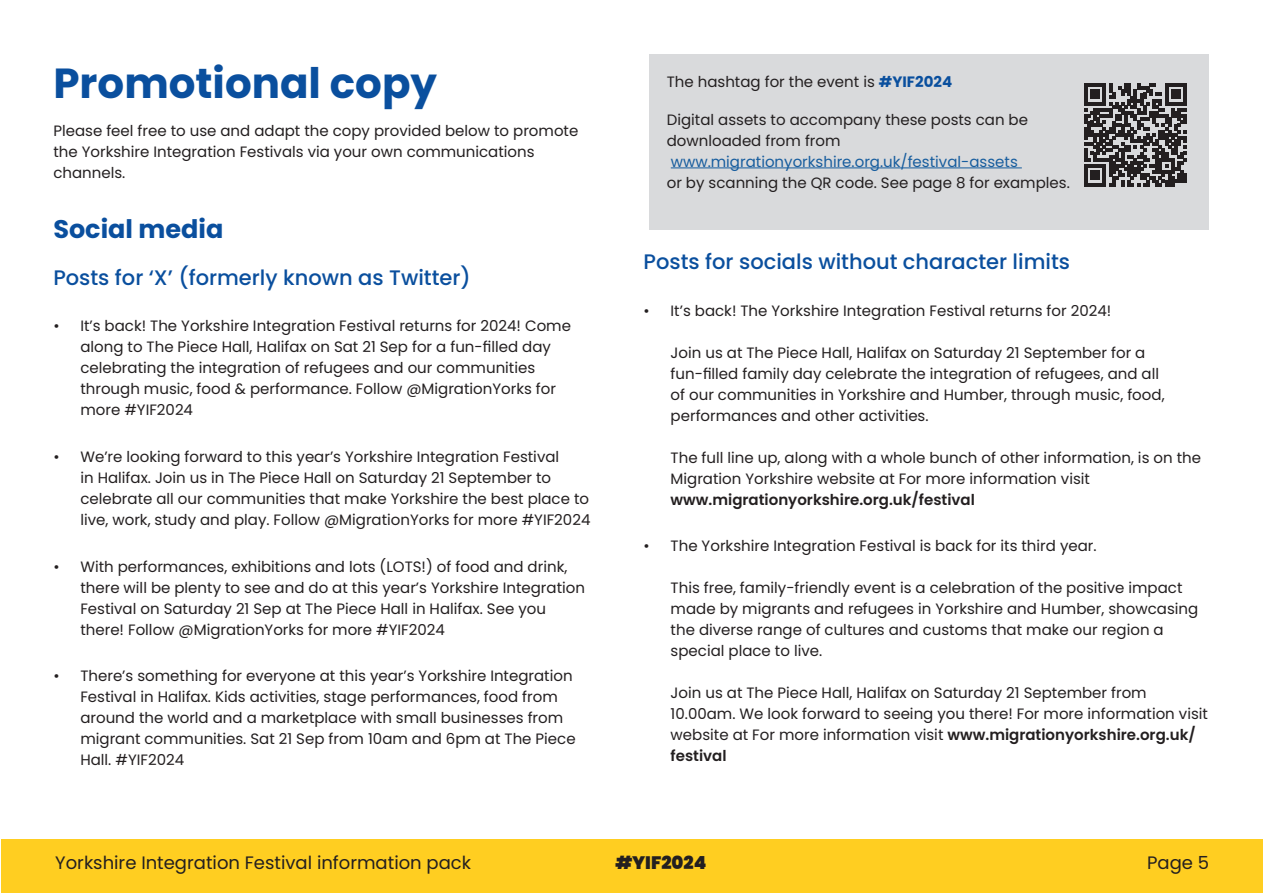
<style>
.page{position:relative;width:1263px;height:893px;background:#fff}
.page>*{position:absolute;margin:0;border:0;box-sizing:border-box;transform-origin:0 0}
.Page_title{font:700 42px "Poppins";color:#0a4f9e}
.Heading_1{font:700 25.5px "Poppins";color:#0a4f9e}
.Heading_2{font:500 21px "Poppins";color:#0a4f9e}
.t1{font:18px "Poppins";color:#231f20}
.t2{font:900 18px "Poppins";color:#231f20}
.Body{font:15px/21px "Poppins";color:#231f20}
.s1{font-weight:700;color:#0a4f9e}
.s2{color:#175d9e}
.s3{font-weight:600}
</style>
<div class="page">
<div style="left:1px;top:840px;width:1262px;height:53px;background:#ffce21"></div>
<div style="left:650px;top:54px;width:559px;height:176px;background:#d9dadc"></div>
<hr style="left:671px;top:168px;width:351px;height:1px;background:#175d9e">
<svg style="left:1084px;top:83px;width:103px;height:103px"></svg>
<p class="Page_title" style="left:53px;top:59px;width:385px">Promotional copy</p>
<p class="Body" style="left:53px;top:120px;width:526px">Please feel free to use and adapt the copy provided below to promote the Yorkshire Integration Festivals via your own communications channels.</p>
<p class="Heading_1" style="left:53px;top:215px;width:171px">Social media</p>
<p class="Heading_2" style="left:53px;top:265px;width:419px">Posts for ‘X’ (formerly known as Twitter)</p>
<p class="Body" style="left:80px;top:316px;width:492px;text-indent:-27px">• It’s back! The Yorkshire Integration Festival returns for 2024! Come along to The Piece Hall, Halifax on Sat 21 Sep for a fun-filled day celebrating the integration of refugees and our communities through music, food &amp; performance. Follow @MigrationYorks for more #YIF2024</p>
<p class="Body" style="left:80px;top:446px;width:511px;text-indent:-27px">• We’re looking forward to this year’s Yorkshire Integration Festival<br>in Halifax. Join us in The Piece Hall on Saturday 21 September to celebrate all our communities that make Yorkshire the best place to live, work, study and play. Follow @MigrationYorks for more #YIF2024</p>
<p class="Body" style="left:80px;top:556px;width:506px;text-indent:-27px">• With performances, exhibitions and lots (LOTS!) of food and drink, there will be plenty to see and do at this year’s Yorkshire Integration Festival on Saturday 21 Sep at The Piece Hall in Halifax. See you there! Follow @MigrationYorks for more #YIF2024</p>
<p class="Body" style="left:80px;top:665px;width:497px;text-indent:-27px">• There’s something for everyone at this year’s Yorkshire Integration Festival in Halifax. Kids activities, stage performances, food from around the world and a marketplace with small businesses from migrant communities. Sat 21 Sep from 10am and 6pm at The Piece Hall. #YIF2024</p>
<p class="Body" style="left:667px;top:71px;width:287px">The hashtag for the event is <span class="s1">#YIF2024</span></p>
<p class="Body" style="left:667px;top:109px;width:405px">Digital assets to accompany these posts can be downloaded from from <span class="s2">www.migrationyorkshire.org.uk/festival-assets<br></span>or by scanning the QR code. See page 8 for examples.</p>
<p class="Heading_2" style="left:644px;top:250px;width:428px">Posts for socials without character limits</p>
<p class="Body" style="left:644px;top:300px;width:469px">• It’s back! The Yorkshire Integration Festival returns for 2024!</p>
<p class="Body" style="left:671px;top:342px;width:495px">Join us at The Piece Hall, Halifax on Saturday 21 September for a fun-filled family day celebrate the integration of refugees, and all of our communities in Yorkshire and Humber, through music, food, performances and other activities.</p>
<p class="Body" style="left:671px;top:447px;width:532px">The full line up, along with a whole bunch of other information, is on the<br>Migration Yorkshire website at For more information visit <span class="s3">www.migrationyorkshire.org.uk/festival</span></p>
<p class="Body" style="left:644px;top:536px;width:454px">• The Yorkshire Integration Festival is back for its third year.</p>
<p class="Body" style="left:671px;top:578px;width:529px">This free, family-friendly event is a celebration of the positive impact made by migrants and refugees in Yorkshire and Humber, showcasing the diverse range of cultures and customs that make our region a special place to live.</p>
<p class="Body" style="left:671px;top:683px;width:539px">Join us at The Piece Hall, Halifax on Saturday 21 September from 10.00am. We look forward to seeing you there! For more information visit website at For more information visit <span class="s3">www.migrationyorkshire.org.uk/ festival</span></p>
<p class="t1" style="left:55px;top:853px;width:417px">Yorkshire Integration Festival information pack</p>
<p class="t2" style="left:615px;top:853px;width:93px">#YIF2024</p>
<p class="t1" style="left:1147px;top:853px;width:64px">Page 5</p>
</div>
